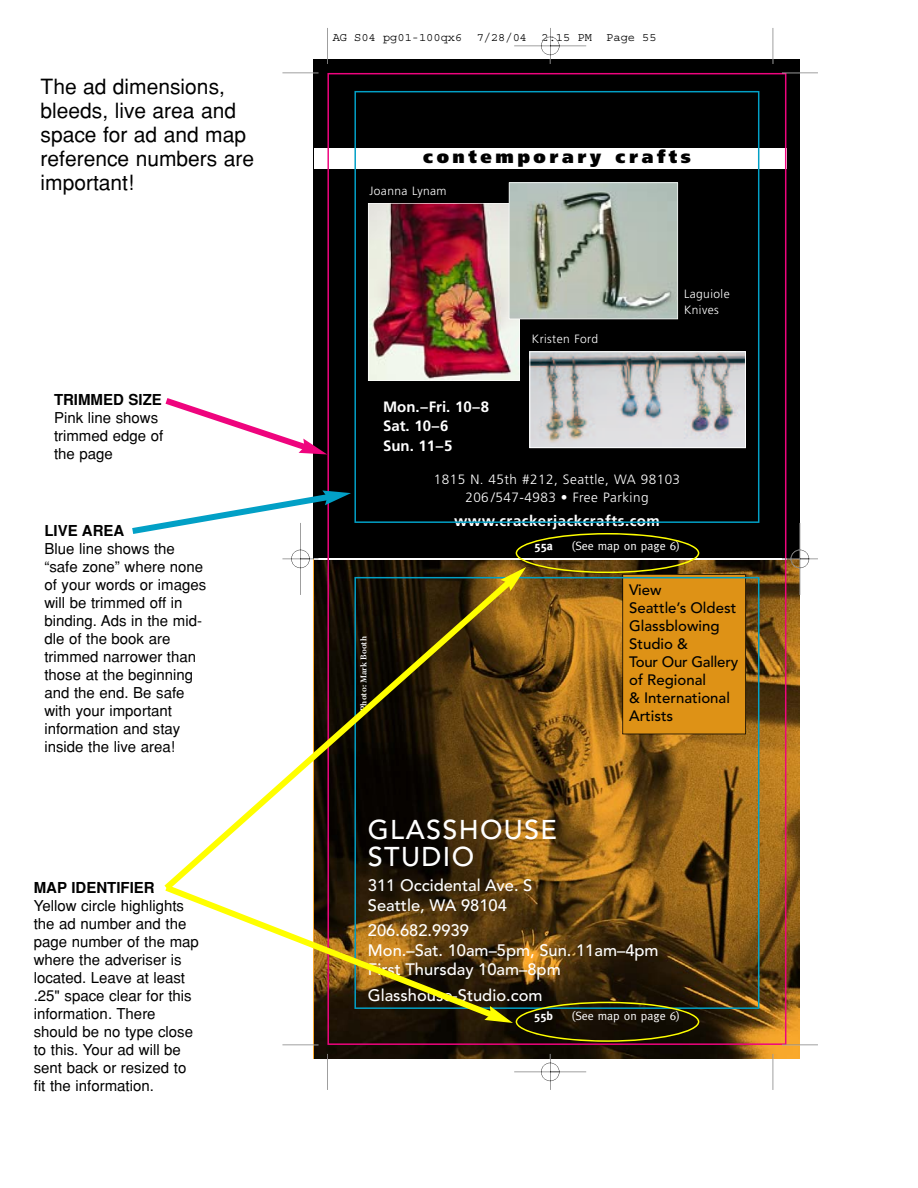
<style>
.page{position:relative;width:918px;height:1188px;background:#fff}
.page>*{position:absolute;margin:0;border:0;box-sizing:border-box;transform-origin:0 0}
.t1{font:27px/27px "Avenir Medium+WVFWAV";letter-spacing:.05em;color:#fff}
.t2{font:21px/24px "Helvetica";color:#000}
.t3{font:18px "Frutiger Ultra Black+DXNLOR";letter-spacing:.2em;color:#000}
.t4{font:16.5px/19.5px "Avenir Medium+WVFWAV";color:#fff}
.t5{font:15px/18px "Helvetica";color:#000}
.t6{font:15px/18px "Avenir Medium+WVFWAV";color:#000}
.t7{font:700 15px "Helvetica";color:#000}
.t8{font:15px/19.5px "Frutiger Bold+SCCFYK";color:#fff}
.t9{font:15px "Frutiger Bold+SCCFYK";letter-spacing:.035em;color:#fff}
.t10{font:13.5px/18px "Frutiger Light+FEJDZK";letter-spacing:.035em;color:#fff;text-align:center}
.t11{font:12px/16.5px "Frutiger Light+FEJDZK";letter-spacing:.035em;color:#fff}
.t12{font:12px "Courier+XJRGNT";color:#000}
.t13{font:12px "Meta Normal+KDNQLH";color:#fff}
.t14{font:12px "Meta Bold+FOZEPD";color:#fff}
.t15{font:9px "Kepl MM 147 160 120 131 116 125 95 102 +BMYQCL";letter-spacing:.01em;color:#fff}
</style>
<div class="page">
<img style="left:282px;top:28px;width:536px;height:1062px">
<svg style="left:166px;top:398px;width:161px;height:56px"></svg>
<svg style="left:132px;top:490px;width:219px;height:44px"></svg>
<svg style="left:164px;top:580px;width:347px;height:310px"></svg>
<svg style="left:165px;top:885px;width:328px;height:133px"></svg>
<svg style="left:501px;top:533px;width:245px;height:201px;background:#9b6a17"></svg>
<svg style="left:484px;top:1002px;width:215px;height:40px;background:#282809"></svg>
<h2 class="t2" style="left:41px;top:77px;width:215px">The ad dimensions, bleeds, live area and space for ad and map reference numbers are important!</h2>
<p class="t7" style="left:54px;top:391px;width:109px">TRIMMED SIZE</p>
<p class="t5" style="left:54px;top:410px;width:111px">Pink line shows trimmed edge of the page</p>
<p class="t7" style="left:44px;top:522px;width:81px">LIVE AREA</p>
<p class="t5" style="left:44px;top:541px;width:163px">Blue line shows the “safe zone” where none of your words or images will be trimmed off in binding. Ads in the mid&shy;dle of the book are trimmed narrower than those at the beginning and the end. Be safe with your important information and stay inside the live area!</p>
<p class="t7" style="left:34px;top:879px;width:122px">MAP IDENTIFIER</p>
<p class="t5" style="left:34px;top:898px;width:167px">Yellow circle highlights the ad number and the page number of the map where the adveriser is located. Leave at least .25" space clear for this information. There should be no type close to this. Your ad will be sent back or resized to fit the information.</p>
<p class="t12" style="left:333px;top:30px;width:326px">AG S04 pg01-100qx6 7/28/04 2:15 PM Page 55</p>
<p class="t3" style="left:423px;top:145px;width:269px">contemporary crafts</p>
<p class="t11" style="left:369px;top:183px;width:79px">Joanna Lynam</p>
<p class="t8" style="left:383px;top:397px;width:107px">Mon.–Fri. 10–8<br>Sat. 10–6<br>Sun. 11–5</p>
<p class="t11" style="left:532px;top:332px;width:68px">Kristen Ford</p>
<p class="t11" style="left:684px;top:286px;width:47px">Laguiole<br>Knives</p>
<p class="t10" style="left:434px;top:471px;width:248px">1815 N. 45th #212, Seattle, WA 98103<br>206 /547-4983 • Free Parking</p>
<p class="t9" style="left:454px;top:512px;width:207px">www.crackerjackcrafts.com</p>
<p class="t15" style="left:358px;top:711px;width:76px;rotate:-90deg">Photo: Mark Booth</p>
<p class="t14" style="left:534px;top:539px;width:20px">55a</p>
<p class="t13" style="left:572px;top:539px;width:110px">(See map on page 6)</p>
<p class="t6" style="left:629px;top:582px;width:111px">View<br>Seattle’s Oldest<br>Glassblowing<br>Studio &amp;<br>Tour Our Gallery of Regional<br>&amp; International<br>Artists</p>
<h1 class="t1" style="left:368px;top:818px;width:191px">GLASSHOUSE<br>STUDIO</h1>
<p class="t4" style="left:368px;top:877px;width:166px">311 Occidental Ave. S<br>Seattle, WA 98104</p>
<p class="t4" style="left:368px;top:922px;width:292px">206.682.9939<br>Mon.–Sat. 10am–5pm, Sun. 11am–4pm<br>First Thursday 10am–8pm</p>
<p class="t4" style="left:368px;top:987px;width:176px">Glasshouse-Studio.com</p>
<p class="t14" style="left:534px;top:1009px;width:21px">55b</p>
<p class="t13" style="left:572px;top:1009px;width:110px">(See map on page 6)</p>
</div>
